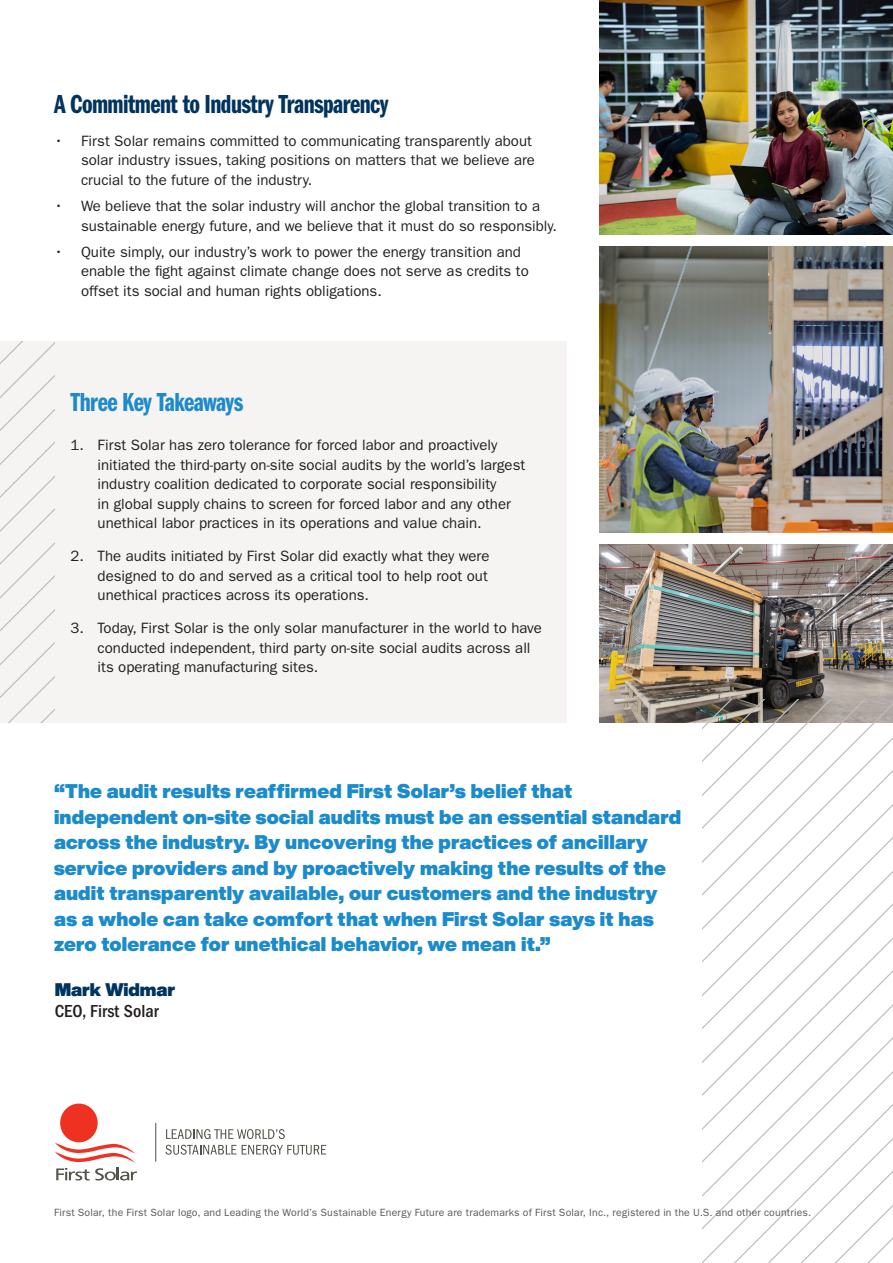
<style>
.page{position:relative;width:893px;height:1263px;background:#fff}
.page>*{position:absolute;margin:0;border:0;box-sizing:border-box;transform-origin:0 0}
.subeads{font:27px "ITC Franklin Gothic Std Dm Cp";letter-spacing:-.02em;color:#00345e}
.subeads-2{font:27px "ITC Franklin Gothic Std Dm Cp";letter-spacing:-.025em;color:#1e8acb}
.Body{font:900 19.5px/25.5px "Helvetica Now Display";letter-spacing:.01em;color:#1b8bcb}
.t1{font:500 condensed 18px "ITC Franklin Gothic Std";color:#231f20}
.t2{font:900 18px "Helvetica Now Display";color:#00345e}
.t3{font:15px/19.5px "ITC Franklin Gothic Std";color:#231f20}
.body_sans{font:10.5px "ITC Franklin Gothic Std";letter-spacing:.02em;color:#57585a}
</style>
<div class="page">
<img style="left:600px;top:545px;width:293px;height:178px">
<img style="left:600px;top:0;width:293px;height:234px">
<img style="left:600px;top:247px;width:293px;height:285px">
<svg style="left:702px;top:699px;width:191px;height:564px"></svg>
<div style="left:60px;top:1103px;width:38px;height:39px;background:#ef3122;border-radius:50%"></div>
<svg style="left:55px;top:1142px;width:82px;height:38px"></svg>
<svg style="left:166px;top:1129px;width:119px;height:10px"></svg>
<svg style="left:165px;top:1145px;width:161px;height:10px"></svg>
<hr style="left:155px;top:1123px;width:1px;height:39px;background:#535249">
<div style="left:0;top:342px;width:566px;height:381px;background:#f6f4f2"></div>
<svg style="left:0;top:342px;width:54px;height:381px"></svg>
<p class="subeads" style="left:54px;top:89px;width:336px">A Commitment to Industry Transparency</p>
<p class="t3" style="left:81px;top:131px;width:455px;text-indent:-27px">• First Solar remains committed to communicating transparently about solar industry issues, taking positions on matters that we believe are crucial to the future of the industry.</p>
<p class="t3" style="left:81px;top:196px;width:478px;text-indent:-27px">• We believe that the solar industry will anchor the global transition to a sustainable energy future, and we believe that it must do so responsibly.</p>
<p class="t3" style="left:81px;top:242px;width:449px;text-indent:-27px">• Quite simply, our industry’s work to power the energy transition and enable the fight against climate change does not serve as credits to offset its social and human rights obligations.</p>
<p class="subeads-2" style="left:71px;top:387px;width:174px">Three Key Takeaways</p>
<p class="t3" style="left:98px;top:435px;width:429px;text-indent:-27px">1. First Solar has zero tolerance for forced labor and proactively initiated the third-party on-site social audits by the world’s largest industry coalition dedicated to corporate social responsibility<br>in global supply chains to screen for forced labor and any other unethical labor practices in its operations and value chain.</p>
<p class="t3" style="left:98px;top:546px;width:393px;text-align:justify;text-indent:-27px">2. The audits initiated by First Solar did exactly what they were designed to do and served as a critical tool to help root out unethical practices across its operations.</p>
<p class="t3" style="left:98px;top:618px;width:446px;text-indent:-27px">3. Today, First Solar is the only solar manufacturer in the world to have conducted independent, third party on-site social audits across all its operating manufacturing sites.</p>
<p class="Body" style="left:54px;top:778px;width:629px">“The audit results reaffirmed First Solar’s belief that independent on-site social audits must be an essential standard across the industry. By uncovering the practices of ancillary service providers and by proactively making the results of the audit transparently available, our customers and the industry as a whole can take comfort that when First Solar says it has zero tolerance for unethical behavior, we mean it.”</p>
<p class="t2" style="left:55px;top:976px;width:122px">Mark Widmar</p>
<p class="t1" style="left:55px;top:1001px;width:105px">CEO, First Solar</p>
<p class="body_sans" style="left:54px;top:1206px;width:759px">First Solar, the First Solar logo, and Leading the World’s Sustainable Energy Future are trademarks of First Solar, Inc., registered in the U.S. and other countries.</p>
</div>
